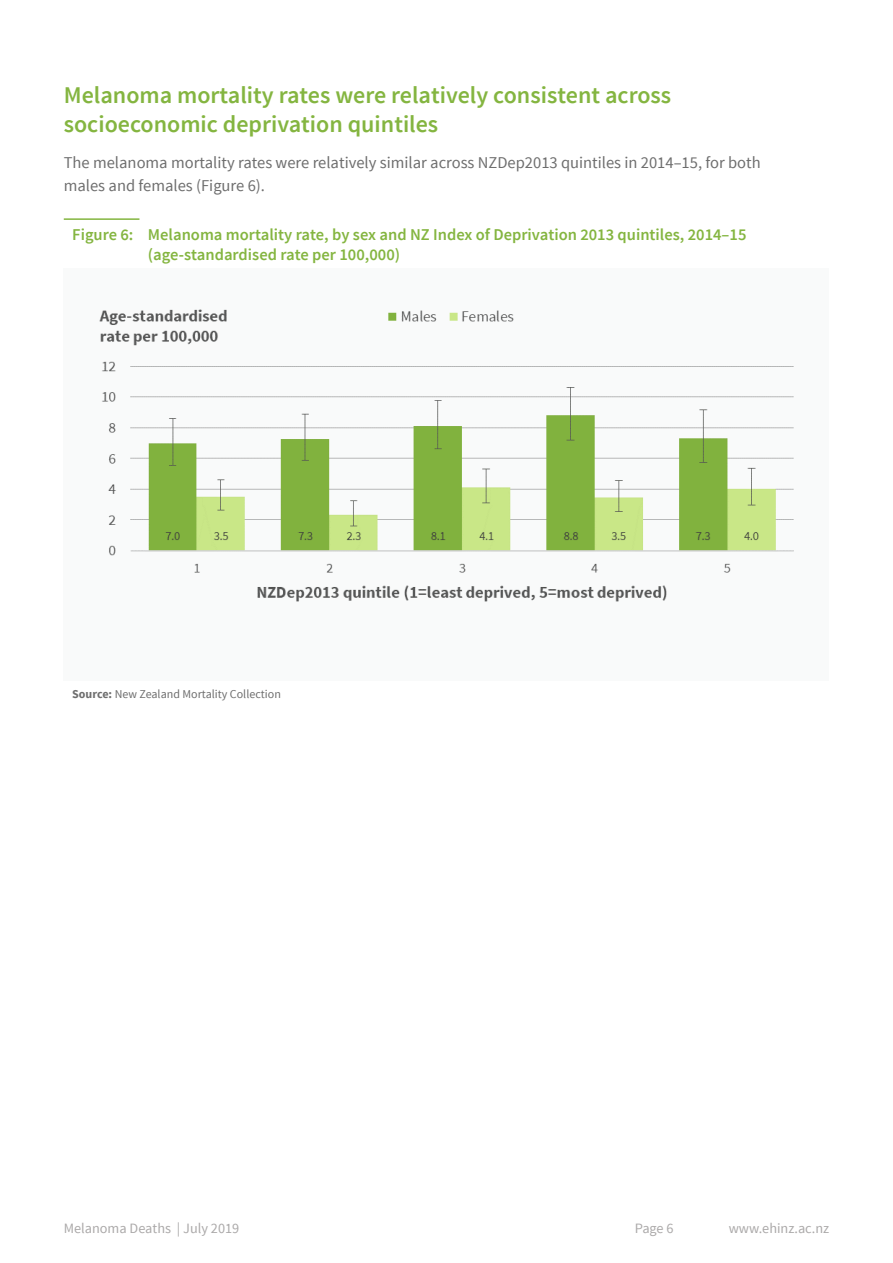
<style>
.page{position:relative;width:893px;height:1263px;background:#fff}
.page>*{position:absolute;margin:0;border:0;box-sizing:border-box;transform-origin:0 0}
.t1{font:600 24px/28.8px "Source Sans Pro";color:#84b540}
.t2{font:16.5px/23.2px "Source Sans Pro";color:#6e6e6e}
.Figure{font:600 16.5px/19.8px "Source Sans Pro";color:#84b540}
.t3{font:14.25px "Source Sans Pro";color:#aba9a9}
.Source{font:12px "Source Sans Pro";color:#6e6e6e}
.s1{font-weight:700}
</style>
<div class="page">
<div style="left:64px;top:268px;width:765px;height:413px;background:#f9fafa"></div>
<hr style="left:64px;top:218px;width:75px;height:2px;background:#84b540">
<img style="left:99px;top:309px;width:695px;height:293px">
<h1 class="t1" style="left:64px;top:81px;width:609px">Melanoma mortality rates were relatively consistent across socioeconomic deprivation quintiles</h1>
<h1 class="t2" style="left:64px;top:151px;width:698px">The melanoma mortality rates were relatively similar across NZDep2013 quintiles in 2014–15, for both males and females (Figure 6).</h1>
<p class="Figure" style="left:72px;top:225px;width:63px">Figure 6:</p>
<p class="Figure" style="left:148px;top:225px;width:600px">Melanoma mortality rate, by sex and NZ Index of Deprivation 2013 quintiles, 2014–15 (age-standardised rate per 100,000)</p>
<p class="Source" style="left:72px;top:687px;width:210px"><span class="s1">Source:</span> New Zealand Mortality Collection</p>
<p class="t3" style="left:64px;top:1220px;width:177px">Melanoma Deaths | July 2019</p>
<p class="t3" style="left:635px;top:1220px;width:40px">Page 6</p>
<p class="t3" style="left:729px;top:1220px;width:102px">www.ehinz.ac.nz</p>
</div>
